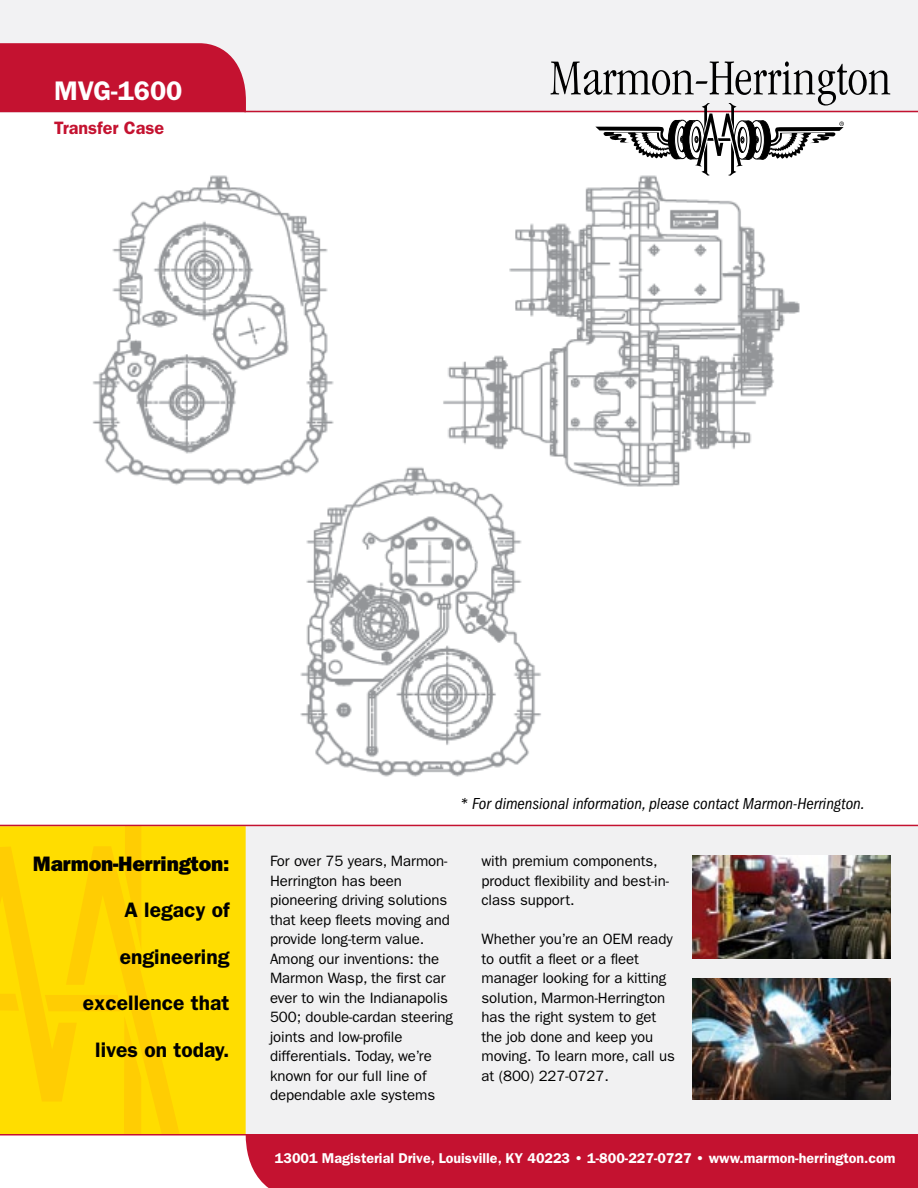
<style>
.page{position:relative;width:918px;height:1188px;background:#fff}
.page>*{position:absolute;margin:0;border:0;box-sizing:border-box;transform-origin:0 0}
.t1{font:600 27px "Franklin Gothic LT";color:#fff}
.t2{font:600 21px "Franklin Gothic LT";color:#000}
.t3{font:800 21px "Franklin Gothic LT";letter-spacing:-.01em;color:#000}
.t4{font:600 18px "Franklin Gothic LT";color:#c41230}
.t5{font:italic condensed 16.5px "Franklin Gothic LT";color:#000}
.t6{font:15px/19.5px "Franklin Gothic LT";letter-spacing:-.005em;color:#000}
.t7{font:600 14.25px "Franklin Gothic LT";color:#fff}
</style>
<div class="page">
<img style="left:92px;top:175px;width:708px;height:602px">
<div style="left:0;top:0;width:918px;height:112px;background:#f2f2f3"></div>
<div style="left:0;top:43px;width:246px;height:69px;background:#c41230"></div>
<hr style="left:244px;top:111px;width:674px;height:1px;background:#c41230">
<svg style="left:550px;top:62px;width:340px;height:114px"></svg>
<div style="left:246px;top:826px;width:672px;height:308px;background:#f1f1f2"></div>
<div style="left:180px;top:826px;width:66px;height:308px;background:#fd0"></div>
<svg style="left:0;top:826px;width:180px;height:308px;background:#fed701"></svg>
<div style="left:246px;top:1136px;width:672px;height:52px;background:#c41230"></div>
<img style="left:693px;top:855px;width:198px;height:103px">
<img style="left:693px;top:979px;width:198px;height:121px">
<hr style="left:0;top:1134px;width:918px;height:2px;background:#c41230">
<hr style="left:0;top:825px;width:918px;height:1px;background:#c41230">
<h1 class="t1" style="left:54px;top:74px;width:130px">MVG-1600</h1>
<p class="t4" style="left:54px;top:117px;width:112px">Transfer Case</p>
<h2 class="t3" style="left:33px;top:851px;width:198px">Marmon-Herrington:</h2>
<h2 class="t2" style="left:125px;top:898px;width:106px">A legacy of</h2>
<h2 class="t2" style="left:120px;top:944px;width:111px">engineering</h2>
<h2 class="t2" style="left:83px;top:991px;width:148px">excellence that</h2>
<h2 class="t2" style="left:95px;top:1037px;width:136px">lives on today.</h2>
<p class="t5" style="left:460px;top:794px;width:407px">* For dimensional information, please contact Marmon-Herrington.</p>
<p class="t6" style="left:270px;top:852px;width:185px">For over 75 years, Marmon-<br>Herrington has been pioneering driving solutions that keep fleets moving and provide long-term value.<br>Among our inventions: the<br>Marmon Wasp, the first car ever to win the Indianapolis<br>500; double-cardan steering joints and low-profile differentials. Today, we’re known for our full line of dependable axle systems</p>
<p class="t6" style="left:482px;top:852px;width:189px">with premium components, product flexibility and best-in&shy;class support.</p>
<p class="t6" style="left:482px;top:930px;width:195px">Whether you’re an OEM ready to outfit a fleet or a fleet manager looking for a kitting solution, Marmon-Herrington has the right system to get the job done and keep you moving. To learn more, call us at (800) 227-0727.</p>
<p class="t7" style="left:275px;top:1149px;width:622px">13001 Magisterial Drive, Louisville, KY 40223 • 1-800-227-0727 • www.marmon-herrington.com</p>
</div>
